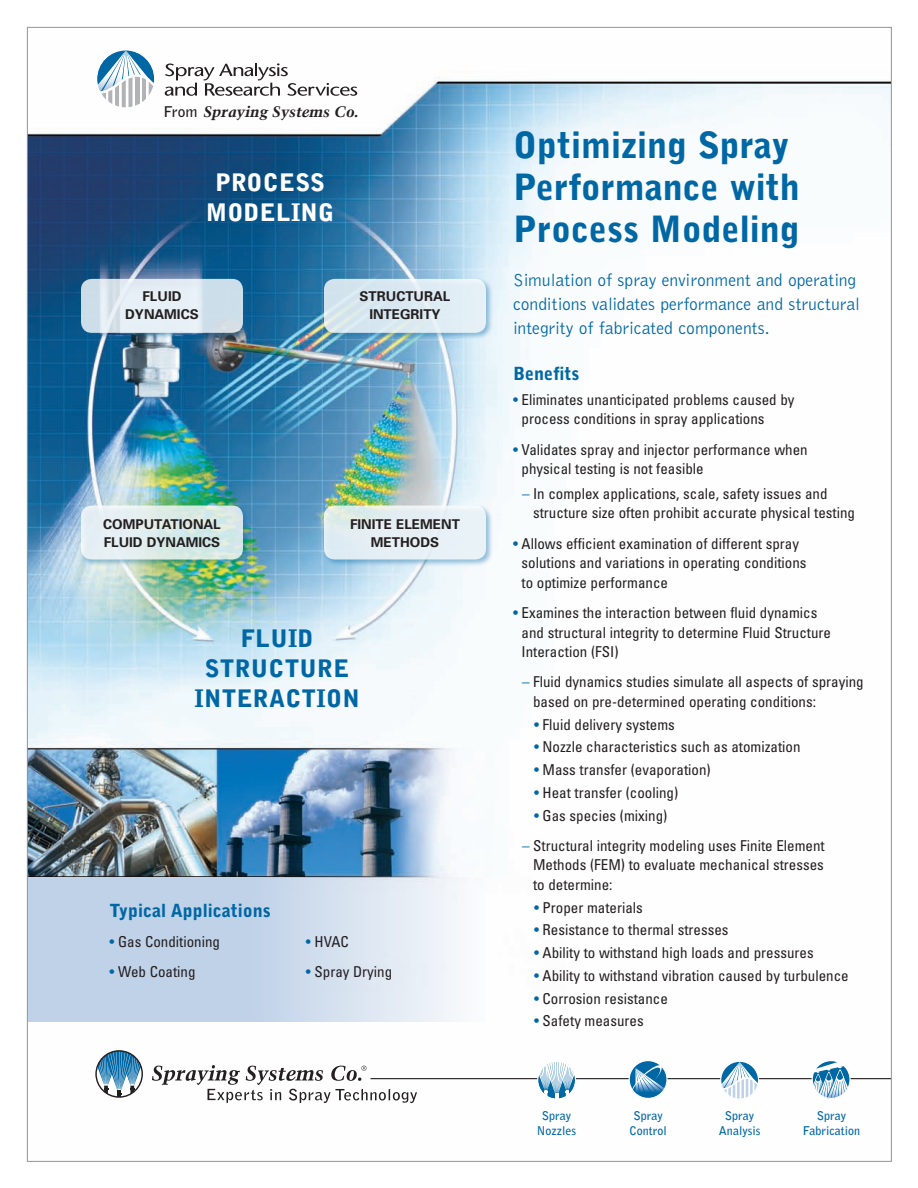
<style>
.page{position:relative;width:918px;height:1188px;background:#fff}
.page>*{position:absolute;margin:0;border:0;box-sizing:border-box;transform-origin:0 0}
.t1{font:900 36px/42px "Bell Gothic";color:#0067a5}
._11_black{font:900 24px/30px "Bell Gothic";letter-spacing:.01em;color:#0067a5;text-align:center}
._11_black-2{font:900 24px/30px "Bell Gothic";letter-spacing:.01em;color:#fff;text-align:center}
._11_black-3{font:300 18px/24px "Bell Gothic";color:#0067a5}
._11_black-4{font:900 18px "Bell Gothic";color:#0067a5}
.t2{font:italic 700 15.3px "Trump Mediaeval";color:#231f20}
.body{font:condensed 15px/19.5px "Univers";color:#231f20}
.body-2{font:700 13.5px/18px "Univers";color:#231f20;text-align:center}
.t3{font:700 12px/14.4px "Bell Gothic";color:#0067a5;text-align:center}
.s1{font-family:"Bell Gothic";font-style:normal;font-size:14.7px}
.s2{color:#0067a5}
</style>
<div class="page">
<img style="left:29px;top:77px;width:861px;height:1027px">
<svg style="left:29px;top:877px;width:457px;height:145px;background:#cfdced"></svg>
<svg style="left:95px;top:1050px;width:48px;height:48px"></svg>
<svg style="left:152px;top:1065px;width:265px;height:38px"></svg>
<hr style="left:370px;top:1078px;width:521px;height:1px;background:#231f20">
<svg style="left:537px;top:1061px;width:39px;height:39px"></svg>
<svg style="left:629px;top:1060px;width:39px;height:39px"></svg>
<svg style="left:720px;top:1061px;width:39px;height:39px"></svg>
<svg style="left:812px;top:1060px;width:39px;height:39px"></svg>
<div style="left:79px;top:277px;width:414px;height:290px;background:#0067a5;opacity:.5"></div>
<div style="left:324px;top:506px;width:162px;height:54px;background:linear-gradient(to right,#e0ecee,#eaf2f8);border-radius:11px"></div>
<div style="left:324px;top:279px;width:162px;height:54px;background:#dceaf2;border-radius:11px"></div>
<svg style="left:81px;top:279px;width:162px;height:54px;background:#dbe7ef"></svg>
<svg style="left:81px;top:506px;width:162px;height:54px;background:#dcebea"></svg>
<svg style="left:165px;top:63px;width:192px;height:33px"></svg>
<svg style="left:96px;top:52px;width:59px;height:56px"></svg>
<div style="left:95px;top:49px;width:61px;height:60px;border:2px solid #fff;border-radius:50%"></div>
<p class="t2" style="left:164px;top:103px;width:197px"><span class="s1">From</span> Spraying Systems Co.</p>
<p class="_11_black-2" style="left:206px;top:168px;width:130px">PROCESS<br>MODELING</p>
<p class="body-2" style="left:125px;top:287px;width:75px">FLUID<br>DYNAMICS</p>
<p class="body-2" style="left:360px;top:287px;width:92px">STRUCTURAL<br>INTEGRITY</p>
<p class="body-2" style="left:103px;top:515px;width:119px;text-align:left">COMPUTATIONAL<br>FLUID DYNAMICS</p>
<p class="body-2" style="left:350px;top:515px;width:111px">FINITE ELEMENT<br>METHODS</p>
<p class="_11_black" style="left:195px;top:624px;width:167px">FLUID<br>STRUCTURE<br>INTERACTION</p>
<p class="_11_black-4" style="left:110px;top:900px;width:163px">Typical Applications</p>
<p class="body" style="left:110px;top:932px;width:112px"><span class="s2">•</span> Gas Conditioning</p>
<p class="body" style="left:110px;top:962px;width:88px"><span class="s2">•</span> Web Coating</p>
<p class="body" style="left:306px;top:932px;width:45px"><span class="s2">•</span> HVAC</p>
<p class="body" style="left:306px;top:962px;width:88px"><span class="s2">•</span> Spray Drying</p>
<p class="t1" style="left:513px;top:125px;width:288px">Optimizing Spray<br>Performance with<br>Process Modeling</p>
<p class="_11_black-3" style="left:513px;top:269px;width:349px">Simulation of spray environment and operating conditions validates performance and structural integrity of fabricated components.</p>
<p class="_11_black-4" style="left:513px;top:363px;width:68px">Benefits</p>
<p class="body" style="left:522px;top:389px;width:274px;text-indent:-9px"><span class="s2">•</span> Eliminates unanticipated problems caused by process conditions in spray applications</p>
<p class="body" style="left:522px;top:439px;width:288px;text-indent:-9px"><span class="s2">•</span> Validates spray and injector performance when physical testing is not feasible</p>
<p class="body" style="left:533px;top:483px;width:323px;text-indent:-11px"><span class="s2">–</span> In complex applications, scale, safety issues and structure size often prohibit accurate physical testing</p>
<p class="body" style="left:522px;top:533px;width:286px;text-indent:-9px"><span class="s2">•</span> Allows efficient examination of different spray solutions and variations in operating conditions to optimize performance</p>
<p class="body" style="left:522px;top:603px;width:311px;text-indent:-9px"><span class="s2">•</span> Examines the interaction between fluid dynamics and structural integrity to determine Fluid Structure<br>Interaction (FSI)</p>
<p class="body" style="left:533px;top:672px;width:332px;text-indent:-11px"><span class="s2">–</span> Fluid dynamics studies simulate all aspects of spraying based on pre-determined operating conditions:</p>
<p class="body" style="left:534px;top:714px;width:142px"><span class="s2">•</span> Fluid delivery systems</p>
<p class="body" style="left:534px;top:737px;width:268px"><span class="s2">•</span> Nozzle characteristics such as atomization</p>
<p class="body" style="left:534px;top:760px;width:178px"><span class="s2">•</span> Mass transfer (evaporation)</p>
<p class="body" style="left:534px;top:782px;width:146px"><span class="s2">•</span> Heat transfer (cooling)</p>
<p class="body" style="left:534px;top:805px;width:135px"><span class="s2">•</span> Gas species (mixing)</p>
<p class="body" style="left:533px;top:835px;width:293px;text-align:justify;text-indent:-11px"><span class="s2">–</span> Structural integrity modeling uses Finite Element Methods (FEM) to evaluate mechanical stresses to determine:</p>
<p class="body" style="left:534px;top:897px;width:110px"><span class="s2">•</span> Proper materials</p>
<p class="body" style="left:534px;top:920px;width:196px"><span class="s2">•</span> Resistance to thermal stresses</p>
<p class="body" style="left:534px;top:943px;width:281px"><span class="s2">•</span> Ability to withstand high loads and pressures</p>
<p class="body" style="left:534px;top:965px;width:316px"><span class="s2">•</span> Ability to withstand vibration caused by turbulence</p>
<p class="body" style="left:534px;top:988px;width:135px"><span class="s2">•</span> Corrosion resistance</p>
<p class="body" style="left:534px;top:1011px;width:111px"><span class="s2">•</span> Safety measures</p>
<p class="t3" style="left:537px;top:1109px;width:41px">Spray<br>Nozzles</p>
<p class="t3" style="left:629px;top:1109px;width:39px">Spray<br>Control</p>
<p class="t3" style="left:719px;top:1109px;width:43px">Spray<br>Analysis</p>
<p class="t3" style="left:803px;top:1109px;width:59px">Spray<br>Fabrication</p>
</div>
